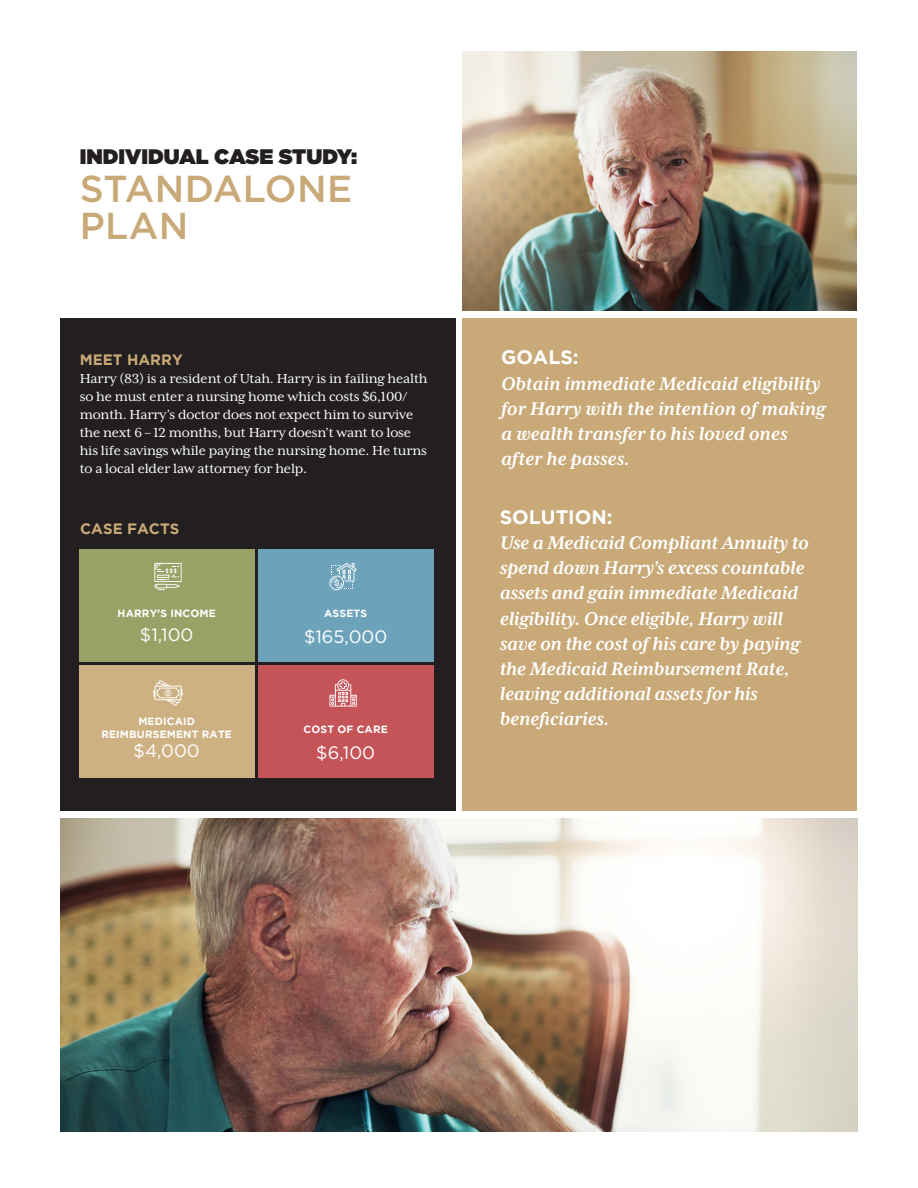
<style>
.page{position:relative;width:918px;height:1188px;background:#fff}
.page>*{position:absolute;margin:0;border:0;box-sizing:border-box;transform-origin:0 0}
.t1{font:500 37.5px/37.5px "Gotham";letter-spacing:.01em;color:#c8a977}
.t2{font:italic 700 21px/25.2px "Mrs Eaves XL Serif OT";letter-spacing:-.01em;color:#fff}
.t3{font:900 21px "Gotham";color:#231f20}
.t4{font:700 19.5px "Gotham";color:#fff}
.t5{font:18px "Gotham";color:#fff}
.t6{font:15px/18px "Mrs Eaves XL Serif OT";letter-spacing:-.01em;color:#fff}
.t7{font:700 15px "Gotham";color:#c8a977}
.t8{font:700 10.5px "Gotham";letter-spacing:.015em;color:#fff}
</style>
<div class="page">
<div style="left:60px;top:318px;width:396px;height:493px;background:#231f20"></div>
<div style="left:463px;top:318px;width:394px;height:493px;background:#c8a977"></div>
<img style="left:463px;top:52px;width:394px;height:259px">
<div style="left:258px;top:549px;width:176px;height:113px;background:#6ca2ba"></div>
<div style="left:79px;top:549px;width:176px;height:113px;background:#99a266"></div>
<div style="left:258px;top:665px;width:176px;height:113px;background:#c55459"></div>
<div style="left:79px;top:665px;width:176px;height:113px;background:#cdb182"></div>
<img style="left:60px;top:818px;width:798px;height:314px">
<svg style="left:329px;top:563px;width:28px;height:27px"></svg>
<svg style="left:329px;top:679px;width:28px;height:28px"></svg>
<svg style="left:154px;top:563px;width:28px;height:27px"></svg>
<svg style="left:153px;top:680px;width:30px;height:26px"></svg>
<p class="t3" style="left:80px;top:142px;width:279px">INDIVIDUAL CASE STUDY:</p>
<p class="t1" style="left:80px;top:169px;width:274px">STANDALONE<br>PLAN</p>
<p class="t7" style="left:80px;top:351px;width:105px">MEET HARRY</p>
<p class="t6" style="left:80px;top:369px;width:349px">Harry (83) is a resident of Utah. Harry is in failing health so he must enter a nursing home which costs $6,100/ month. Harry’s doctor does not expect him to survive the next 6 – 12 months, but Harry doesn’t want to lose his life savings while paying the nursing home. He turns to a local elder law attorney for help.</p>
<p class="t7" style="left:80px;top:520px;width:101px">CASE FACTS</p>
<p class="t8" style="left:118px;top:607px;width:100px">HARRY’S INCOME</p>
<p class="t5" style="left:140px;top:623px;width:55px">$1,100</p>
<p class="t8" style="left:138px;top:715px;width:58px">MEDICAID</p>
<p class="t8" style="left:101px;top:728px;width:132px">REIMBURSEMENT RATE</p>
<p class="t5" style="left:134px;top:739px;width:68px">$4,000</p>
<p class="t8" style="left:324px;top:607px;width:45px">ASSETS</p>
<p class="t5" style="left:304px;top:625px;width:85px">$165,000</p>
<p class="t8" style="left:304px;top:723px;width:86px">COST OF CARE</p>
<p class="t5" style="left:316px;top:741px;width:60px">$6,100</p>
<p class="t4" style="left:501px;top:346px;width:79px">GOALS:</p>
<p class="t2" style="left:501px;top:371px;width:326px">Obtain immediate Medicaid eligibility for Harry with the intention of making a wealth transfer to his loved ones after he passes.</p>
<p class="t4" style="left:500px;top:506px;width:114px">SOLUTION:</p>
<p class="t2" style="left:500px;top:530px;width:311px">Use a Medicaid Compliant Annuity to spend down Harry’s excess countable assets and gain immediate Medicaid eligibility. Once eligible, Harry will save on the cost of his care by paying the Medicaid Reimbursement Rate, leaving additional assets for his beneficiaries.</p>
</div>
